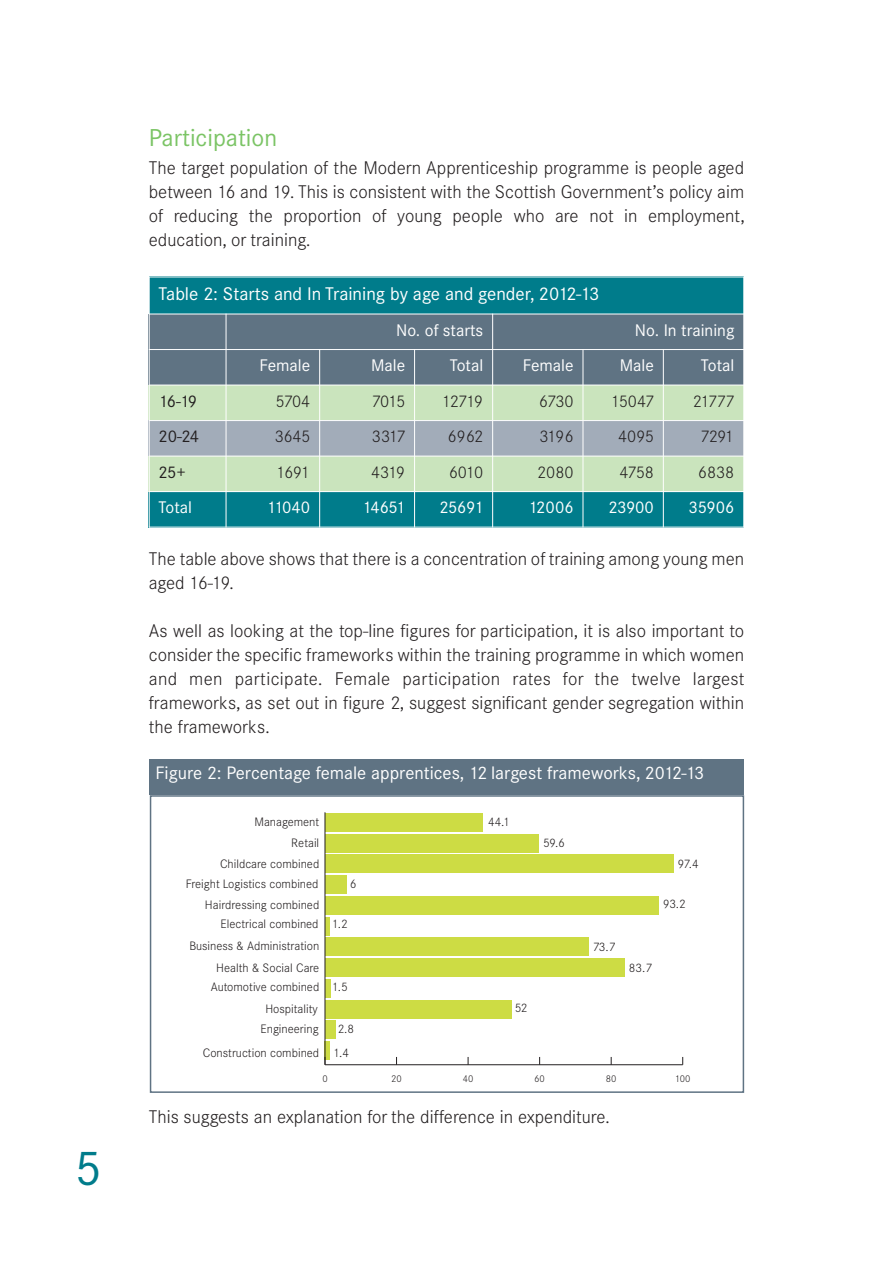
<style>
.page{position:relative;width:893px;height:1263px;background:#fff}
.page>*{position:absolute;margin:0;border:0;box-sizing:border-box;transform-origin:0 0}
.t1{font:48px "Corporate Sans BQ";color:#007c8b}
.t2{font:24px "Corporate Sans BQ";color:#7bc465}
.t3{font:300 18px/24px "Corporate Sans BQ";color:#231f20;text-align:justify}
.t4{font:18px "Corporate Sans BQ";color:#fff}
.t5{font:17.7px "Corporate Sans BQ";color:#fff}
.t6{font:16.5px "Corporate Sans BQ";color:#fff}
.t7{font:300 16.5px "Corporate Sans BQ";letter-spacing:-.035em;color:#231f20}
.t8{font:16.5px "Corporate Sans BQ";letter-spacing:-.065em;color:#231f20}
.t9{font:300 12px/21px "Corporate Sans BQ";color:#231f20;text-align:right}
.t10{font:300 9.6px "Corporate Sans BQ";color:#231f20}
</style>
<div class="page">
<div style="left:149px;top:277px;width:595px;height:37px;background:#007c8b"></div>
<div style="left:149px;top:314px;width:77px;height:35px;background:#5f7383"></div>
<div style="left:226px;top:314px;width:267px;height:35px;background:#5f7383"></div>
<div style="left:493px;top:314px;width:251px;height:35px;background:#5f7383"></div>
<div style="left:149px;top:349px;width:77px;height:36px;background:#5f7383"></div>
<div style="left:226px;top:349px;width:94px;height:36px;background:#5f7383"></div>
<div style="left:320px;top:349px;width:95px;height:36px;background:#5f7383"></div>
<div style="left:415px;top:349px;width:78px;height:36px;background:#5f7383"></div>
<div style="left:493px;top:349px;width:90px;height:36px;background:#5f7383"></div>
<div style="left:583px;top:349px;width:80px;height:36px;background:#5f7383"></div>
<div style="left:663px;top:349px;width:81px;height:36px;background:#5f7383"></div>
<div style="left:149px;top:385px;width:77px;height:36px;background:#cae4bd"></div>
<div style="left:226px;top:385px;width:94px;height:36px;background:#cae4bd"></div>
<div style="left:320px;top:385px;width:95px;height:36px;background:#cae4bd"></div>
<div style="left:415px;top:385px;width:78px;height:36px;background:#cae4bd"></div>
<div style="left:493px;top:385px;width:90px;height:36px;background:#cae4bd"></div>
<div style="left:583px;top:385px;width:80px;height:36px;background:#cae4bd"></div>
<div style="left:663px;top:385px;width:81px;height:36px;background:#cae4bd"></div>
<div style="left:149px;top:421px;width:77px;height:35px;background:#a2acb9"></div>
<div style="left:226px;top:421px;width:94px;height:35px;background:#a2acb9"></div>
<div style="left:320px;top:421px;width:95px;height:35px;background:#a2acb9"></div>
<div style="left:415px;top:421px;width:78px;height:35px;background:#a2acb9"></div>
<div style="left:493px;top:421px;width:90px;height:35px;background:#a2acb9"></div>
<div style="left:583px;top:421px;width:80px;height:35px;background:#a2acb9"></div>
<div style="left:663px;top:421px;width:81px;height:35px;background:#a2acb9"></div>
<div style="left:149px;top:456px;width:77px;height:36px;background:#cae4bd"></div>
<div style="left:226px;top:456px;width:94px;height:36px;background:#cae4bd"></div>
<div style="left:320px;top:456px;width:95px;height:36px;background:#cae4bd"></div>
<div style="left:415px;top:456px;width:78px;height:36px;background:#cae4bd"></div>
<div style="left:493px;top:456px;width:90px;height:36px;background:#cae4bd"></div>
<div style="left:583px;top:456px;width:80px;height:36px;background:#cae4bd"></div>
<div style="left:663px;top:456px;width:81px;height:36px;background:#cae4bd"></div>
<div style="left:149px;top:492px;width:77px;height:35px;background:#007c8b"></div>
<div style="left:226px;top:492px;width:94px;height:35px;background:#007c8b"></div>
<div style="left:320px;top:492px;width:95px;height:35px;background:#007c8b"></div>
<div style="left:415px;top:492px;width:78px;height:35px;background:#007c8b"></div>
<div style="left:493px;top:492px;width:90px;height:35px;background:#007c8b"></div>
<div style="left:583px;top:492px;width:80px;height:35px;background:#007c8b"></div>
<div style="left:663px;top:492px;width:81px;height:35px;background:#007c8b"></div>
<hr style="left:149px;top:277px;width:1px;height:250px;background:#fff">
<hr style="left:226px;top:314px;width:1px;height:213px;background:#fff">
<hr style="left:319px;top:349px;width:1px;height:178px;background:#fff">
<hr style="left:414px;top:349px;width:1px;height:178px;background:#fff">
<hr style="left:492px;top:314px;width:1px;height:213px;background:#fff">
<hr style="left:583px;top:349px;width:1px;height:178px;background:#fff">
<hr style="left:663px;top:349px;width:1px;height:178px;background:#fff">
<hr style="left:743px;top:277px;width:1px;height:250px;background:#fff">
<hr style="left:149px;top:277px;width:595px;height:1px;background:#fff">
<hr style="left:149px;top:314px;width:595px;height:1px;background:#fff">
<hr style="left:149px;top:349px;width:595px;height:1px;background:#fff">
<hr style="left:149px;top:385px;width:595px;height:1px;background:#fff">
<hr style="left:149px;top:420px;width:595px;height:1px;background:#fff">
<hr style="left:149px;top:456px;width:595px;height:1px;background:#fff">
<hr style="left:149px;top:491px;width:595px;height:1px;background:#fff">
<div style="left:325px;top:1041px;width:5px;height:19px;background:#cddc44"></div>
<div style="left:325px;top:1021px;width:10px;height:18px;background:#cddc44"></div>
<div style="left:325px;top:1000px;width:186px;height:18px;background:#cddc44"></div>
<div style="left:325px;top:979px;width:5px;height:19px;background:#cddc44"></div>
<div style="left:325px;top:958px;width:299px;height:19px;background:#cddc44"></div>
<div style="left:325px;top:937px;width:264px;height:19px;background:#cddc44"></div>
<hr style="left:325px;top:917px;width:4px;height:18px;background:#cddc44">
<div style="left:325px;top:896px;width:333px;height:19px;background:#cddc44"></div>
<div style="left:325px;top:875px;width:21px;height:19px;background:#cddc44"></div>
<div style="left:325px;top:854px;width:348px;height:19px;background:#cddc44"></div>
<div style="left:325px;top:834px;width:213px;height:18px;background:#cddc44"></div>
<div style="left:325px;top:813px;width:158px;height:19px;background:#cddc44"></div>
<hr style="left:325px;top:1064px;width:358px;height:1px;background:#231f20">
<hr style="left:325px;top:812px;width:1px;height:253px;background:#231f20">
<div style="left:150px;top:795px;width:594px;height:298px;border:2px solid #5f7383"></div>
<div style="left:149px;top:760px;width:595px;height:35px;background:#5f7383"></div>
<h1 class="t1" style="left:75px;top:1151px;width:29px">5</h1>
<h2 class="t2" style="left:149px;top:129px;width:130px">Participation</h2>
<p class="t3" style="left:149px;top:157px;width:597px">The target population of the Modern Apprenticeship programme is people aged between 16 and 19. This is consistent with the Scottish Government’s policy aim of reducing the proportion of young people who are not in employment, education, or training.</p>
<p class="t4" style="left:159px;top:287px;width:442px">Table 2: Starts and In Training by age and gender, 2012-13</p>
<p class="t6" style="left:396px;top:324px;width:89px">No. of starts</p>
<p class="t6" style="left:635px;top:324px;width:101px">No. In training</p>
<p class="t6" style="left:260px;top:360px;width:52px">Female</p>
<p class="t6" style="left:371px;top:360px;width:36px">Male</p>
<p class="t6" style="left:450px;top:360px;width:35px">Total</p>
<p class="t6" style="left:523px;top:360px;width:52px">Female</p>
<p class="t6" style="left:620px;top:360px;width:36px">Male</p>
<p class="t6" style="left:701px;top:360px;width:35px">Total</p>
<p class="t8" style="left:159px;top:395px;width:40px">16-19</p>
<p class="t7" style="left:275px;top:395px;width:36px">5704</p>
<p class="t7" style="left:372px;top:395px;width:35px">7015</p>
<p class="t7" style="left:442px;top:395px;width:43px">12719</p>
<p class="t7" style="left:539px;top:395px;width:36px">6730</p>
<p class="t7" style="left:611px;top:395px;width:44px">15047</p>
<p class="t7" style="left:693px;top:395px;width:43px">21777</p>
<p class="t8" style="left:159px;top:431px;width:42px">20-24</p>
<p class="t7" style="left:275px;top:431px;width:37px">3645</p>
<p class="t7" style="left:372px;top:431px;width:35px">3317</p>
<p class="t7" style="left:448px;top:431px;width:37px">6962</p>
<p class="t7" style="left:540px;top:431px;width:36px">3196</p>
<p class="t7" style="left:618px;top:431px;width:37px">4095</p>
<p class="t7" style="left:700px;top:431px;width:36px">7291</p>
<p class="t8" style="left:159px;top:466px;width:29px">25+</p>
<p class="t7" style="left:277px;top:466px;width:35px">1691</p>
<p class="t7" style="left:371px;top:466px;width:36px">4319</p>
<p class="t7" style="left:449px;top:466px;width:36px">6010</p>
<p class="t7" style="left:537px;top:466px;width:38px">2080</p>
<p class="t7" style="left:619px;top:466px;width:36px">4758</p>
<p class="t7" style="left:698px;top:466px;width:38px">6838</p>
<p class="t6" style="left:159px;top:502px;width:35px">Total</p>
<p class="t6" style="left:267px;top:502px;width:45px">11040</p>
<p class="t6" style="left:362px;top:502px;width:44px">14651</p>
<p class="t6" style="left:440px;top:502px;width:45px">25691</p>
<p class="t6" style="left:528px;top:502px;width:47px">12006</p>
<p class="t6" style="left:609px;top:502px;width:47px">23900</p>
<p class="t6" style="left:689px;top:502px;width:47px">35906</p>
<p class="t3" style="left:149px;top:548px;width:597px">The table above shows that there is a concentration of training among young men aged 16-19.</p>
<p class="t3" style="left:149px;top:620px;width:597px">As well as looking at the top-line figures for participation, it is also important to consider the specific frameworks within the training programme in which women and men participate. Female participation rates for the twelve largest frameworks, as set out in figure 2, suggest significant gender segregation within the frameworks.</p>
<p class="t5" style="left:155px;top:767px;width:550px">Figure 2: Percentage female apprentices, 12 largest frameworks, 2012-13</p>
<p class="t9" style="left:220px;top:812px;width:101px">Management<br>Retail<br>Childcare combined</p>
<p class="t9" style="left:186px;top:874px;width:134px">Freight Logistics combined</p>
<p class="t9" style="left:221px;top:914px;width:100px">Electrical combined</p>
<p class="t9" style="left:205px;top:896px;width:116px">Hairdressing combined</p>
<p class="t9" style="left:189px;top:936px;width:131px">Business &amp; Administration<br>Health &amp; Social Care</p>
<p class="t9" style="left:211px;top:978px;width:110px">Automotive combined<br>Hospitality<br>Engineering</p>
<p class="t9" style="left:203px;top:1044px;width:118px">Construction combined</p>
<p class="t9" style="left:350px;top:875px;width:8px">6</p>
<p class="t9" style="left:332px;top:914px;width:17px">1.2</p>
<p class="t9" style="left:332px;top:977px;width:17px">1.5</p>
<p class="t9" style="left:333px;top:1017px;width:22px;line-height:24.6px;text-align:center">2.8<br>1.4</p>
<p class="t9" style="left:488px;top:812px;width:24px">44.1</p>
<p class="t9" style="left:543px;top:834px;width:23px">59.6</p>
<p class="t9" style="left:515px;top:999px;width:14px">52</p>
<p class="t9" style="left:593px;top:937px;width:24px">73.7</p>
<p class="t9" style="left:678px;top:854px;width:22px">97.4</p>
<p class="t9" style="left:663px;top:895px;width:24px">93.2</p>
<p class="t9" style="left:629px;top:958px;width:25px">83.7</p>
<p class="t10" style="left:322px;top:1075px;width:7px">0</p>
<p class="t10" style="left:391px;top:1075px;width:12px">20</p>
<p class="t10" style="left:463px;top:1075px;width:12px">40</p>
<p class="t10" style="left:534px;top:1075px;width:12px">60</p>
<p class="t10" style="left:606px;top:1075px;width:12px">80</p>
<p class="t10" style="left:675px;top:1075px;width:17px">100</p>
<p class="t3" style="left:149px;top:1107px;width:463px">This suggests an explanation for the difference in expenditure.</p>
</div>
